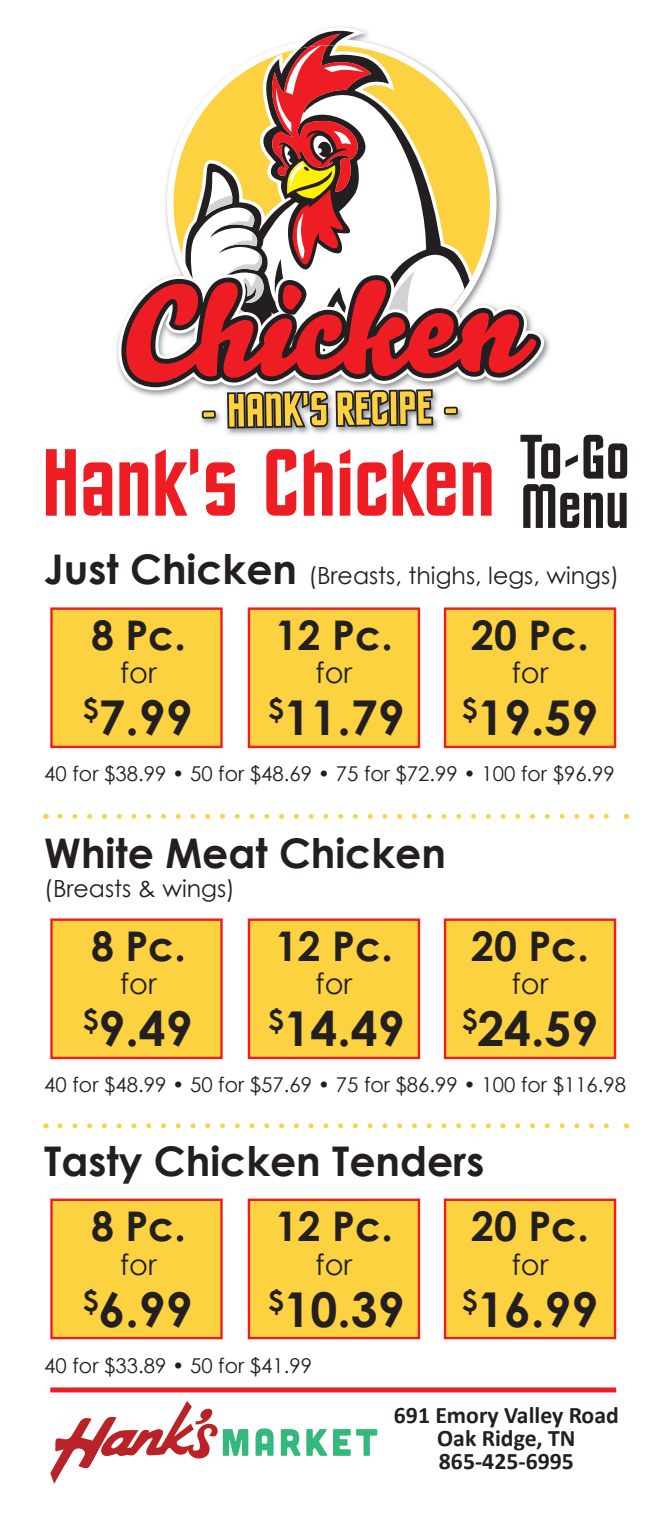
<style>
.page{position:relative;width:664px;height:1530px;background:#fff}
.page>*{position:absolute;margin:0;border:0;box-sizing:border-box;transform-origin:0 0}
.t1{font:96px "EXCELSIORSANS";color:#ee1d23}
.t2{font:63.25px/49.2px "EXCELSIORSANS";color:#231f20}
.t3{font:700 48px "Century Gothic";color:#231f20}
.t4{font:700 41px "Century Gothic";color:#231f20}
.t5{font:28.75px "Century Gothic";color:#231f20}
.t6{font:700 23.75px "Calibri";color:#231f20}
.t7{font:23.5px "Century Gothic";color:#231f20}
.t8{font:20.5px "Century Gothic";color:#231f20}
.s1{font-weight:700;font-size:41px}
</style>
<div class="page">
<img style="left:116px;top:170px;width:434px;height:265px">
<svg style="left:165px;top:147px;width:333px;height:125px"></svg>
<svg style="left:172px;top:120px;width:319px;height:152px;fill:#fcd242"></svg>
<svg style="left:202px;top:410px;width:14px;height:9px"></svg>
<svg style="left:227px;top:391px;width:101px;height:38px;background:#a5904a"></svg>
<svg style="left:336px;top:390px;width:97px;height:37px;background:#a69049"></svg>
<svg style="left:444px;top:407px;width:14px;height:8px"></svg>
<svg style="left:118px;top:272px;width:426px;height:118px"></svg>
<svg style="left:186px;top:26px;width:287px;height:249px"></svg>
<svg style="left:121px;top:275px;width:420px;height:112px"></svg>
<svg style="left:255px;top:1428px;width:19px;height:28px"></svg>
<svg style="left:281px;top:1429px;width:46px;height:27px"></svg>
<svg style="left:333px;top:1429px;width:44px;height:27px"></svg>
<svg style="left:50px;top:1401px;width:198px;height:83px"></svg>
<div style="left:50px;top:607px;width:173px;height:141px;background:#fcd240;border:2px solid #ee1d23"></div>
<div style="left:248px;top:607px;width:172px;height:141px;background:#fcd240;border:2px solid #ee1d23"></div>
<div style="left:444px;top:607px;width:172px;height:141px;background:#fcd240;border:2px solid #ee1d23"></div>
<div style="left:444px;top:918px;width:172px;height:141px;background:#fcd240;border:2px solid #ee1d23"></div>
<div style="left:50px;top:918px;width:173px;height:141px;background:#fcd240;border:2px solid #ee1d23"></div>
<div style="left:248px;top:918px;width:172px;height:141px;background:#fcd240;border:2px solid #ee1d23"></div>
<div style="left:50px;top:1199px;width:173px;height:140px;background:#fcd240;border:2px solid #ee1d23"></div>
<div style="left:248px;top:1199px;width:172px;height:140px;background:#fcd240;border:2px solid #ee1d23"></div>
<div style="left:444px;top:1199px;width:172px;height:140px;background:#fcd240;border:2px solid #ee1d23"></div>
<svg style="left:60px;top:1123px;width:549px;height:5px"></svg>
<svg style="left:60px;top:814px;width:549px;height:5px"></svg>
<div style="left:50px;top:1387px;width:566px;height:5px;background:#ee1d23"></div>
<p class="t2" style="left:520px;top:436px;width:111px">To-Go<br>Menu</p>
<p class="t1" style="left:42px;top:447px;width:455px">Hank's Chicken</p>
<p class="t7" style="left:44px;top:561px;width:576px"><span class="s1">Just Chicken</span> (Breasts, thighs, legs, wings)</p>
<p class="t4" style="left:91px;top:609px;width:96px">8 Pc.</p>
<p class="t5" style="left:120px;top:655px;width:38px">for</p>
<p class="t3" style="left:83px;top:688px;width:111px"><sup>$</sup>7.99</p>
<p class="t3" style="left:268px;top:688px;width:138px"><sup>$</sup>11.79</p>
<p class="t3" style="left:462px;top:688px;width:138px"><sup>$</sup>19.59</p>
<p class="t4" style="left:275px;top:609px;width:119px">12 Pc.</p>
<p class="t5" style="left:316px;top:655px;width:38px">for</p>
<p class="t4" style="left:471px;top:609px;width:119px">20 Pc.</p>
<p class="t5" style="left:512px;top:655px;width:38px">for</p>
<p class="t8" style="left:44px;top:762px;width:572px">40 for $38.99 • 50 for $48.69 • 75 for $72.99 • 100 for $96.99</p>
<p class="t4" style="left:44px;top:828px;width:403px">White Meat Chicken</p>
<p class="t7" style="left:44px;top:874px;width:192px">(Breasts &amp; wings)</p>
<p class="t4" style="left:91px;top:920px;width:96px">8 Pc.</p>
<p class="t5" style="left:120px;top:966px;width:38px">for</p>
<p class="t3" style="left:83px;top:999px;width:111px"><sup>$</sup>9.49</p>
<p class="t3" style="left:268px;top:999px;width:138px"><sup>$</sup>14.49</p>
<p class="t4" style="left:275px;top:920px;width:119px">12 Pc.</p>
<p class="t5" style="left:316px;top:966px;width:38px">for</p>
<p class="t4" style="left:471px;top:920px;width:119px">20 Pc.</p>
<p class="t5" style="left:512px;top:966px;width:38px">for</p>
<p class="t3" style="left:462px;top:999px;width:138px"><sup>$</sup>24.59</p>
<p class="t8" style="left:44px;top:1073px;width:583px">40 for $48.99 • 50 for $57.69 • 75 for $86.99 • 100 for $116.98</p>
<p class="t4" style="left:44px;top:1135px;width:441px">Tasty Chicken Tenders</p>
<p class="t4" style="left:91px;top:1200px;width:96px">8 Pc.</p>
<p class="t5" style="left:120px;top:1247px;width:38px">for</p>
<p class="t3" style="left:83px;top:1279px;width:111px"><sup>$</sup>6.99</p>
<p class="t3" style="left:268px;top:1279px;width:138px"><sup>$</sup>10.39</p>
<p class="t3" style="left:462px;top:1279px;width:138px"><sup>$</sup>16.99</p>
<p class="t4" style="left:275px;top:1200px;width:119px">12 Pc.</p>
<p class="t5" style="left:316px;top:1247px;width:38px">for</p>
<p class="t4" style="left:471px;top:1200px;width:119px">20 Pc.</p>
<p class="t5" style="left:512px;top:1247px;width:38px">for</p>
<p class="t8" style="left:44px;top:1353px;width:269px">40 for $33.89 • 50 for $41.99</p>
<p class="t6" style="left:394px;top:1400px;width:226px">691 Emory Valley Road</p>
<p class="t6" style="left:437px;top:1423px;width:140px">Oak Ridge, TN</p>
<p class="t6" style="left:439px;top:1446px;width:136px">865-425-6995</p>
</div>
